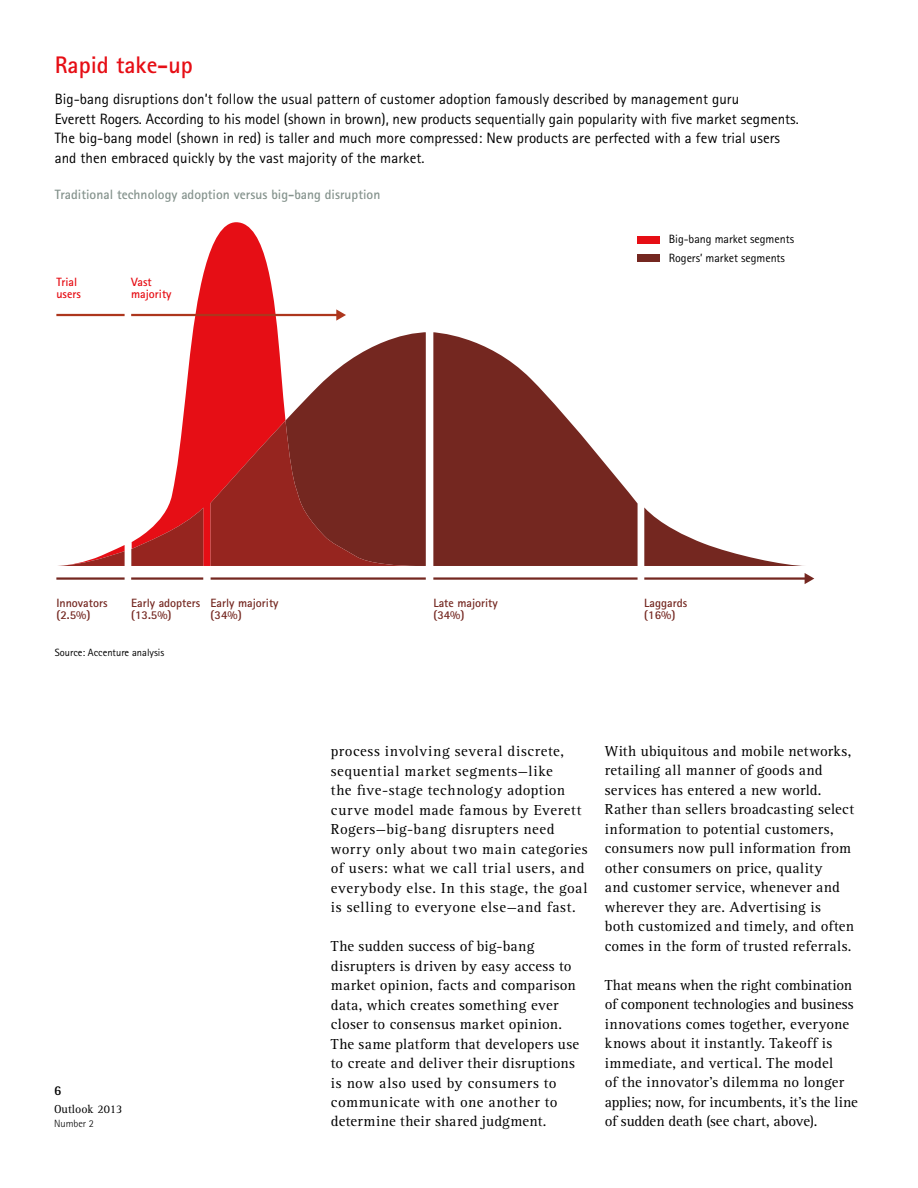
<style>
.page{position:relative;width:918px;height:1188px;background:#fff}
.page>*{position:absolute;margin:0;border:0;box-sizing:border-box;transform-origin:0 0}
.t1{font:700 24px "Agfa Rotis Sans Serif";color:#e60e15}
.t2{font:15px/19.5px "Agfa Rotis Serif";letter-spacing:.02em;color:#000}
.t3{font:15px/19.5px "Agfa Rotis Sans Serif";letter-spacing:.005em;color:#000}
.t4{font:15px/19.5px "Agfa Rotis Serif";color:#000}
.t5{font:700 13.5px "Agfa Rotis Sans Serif";color:#85938d}
.t6{font:700 13.5px "Agfa Rotis Semisans";color:#000}
.t7{font:700 12px/12px "Agfa Rotis Sans Serif";color:#742720}
.t8{font:12px "Agfa Rotis Sans Serif";letter-spacing:-.005em;color:#000}
.t9{font:700 12px/12px "Agfa Rotis Sans Serif";color:#e60e15}
.t10{font:12px "Agfa Rotis Serif";color:#000}
.t11{font:10.5px "Agfa Rotis Sans Serif";color:#000}
.t12{font:300 10.5px "Agfa Rotis Semisans";color:#000}
</style>
<div class="page">
<hr style="left:56px;top:577px;width:69px;height:3px;background:#742720">
<hr style="left:131px;top:577px;width:72px;height:3px;background:#742720">
<hr style="left:211px;top:577px;width:215px;height:3px;background:#742720">
<hr style="left:433px;top:577px;width:205px;height:3px;background:#742720">
<hr style="left:644px;top:577px;width:162px;height:3px;background:#742720">
<svg style="left:805px;top:573px;width:9px;height:11px"></svg>
<svg style="left:433px;top:332px;width:205px;height:234px;fill:#742720"></svg>
<svg style="left:644px;top:507px;width:160px;height:59px"></svg>
<svg style="left:132px;top:222px;width:154px;height:344px"></svg>
<svg style="left:58px;top:545px;width:67px;height:21px"></svg>
<svg style="left:211px;top:331px;width:215px;height:235px;background:#9e3733"></svg>
<svg style="left:131px;top:508px;width:72px;height:58px"></svg>
<hr style="left:131px;top:314px;width:207px;height:2px;background:#ad361d">
<svg style="left:336px;top:309px;width:10px;height:12px"></svg>
<hr style="left:56px;top:314px;width:69px;height:2px;background:#ad361d">
<div style="left:638px;top:254px;width:22px;height:8px;background:#742720"></div>
<div style="left:638px;top:236px;width:22px;height:8px;background:#e60e15"></div>
<h1 class="t1" style="left:55px;top:49px;width:140px">Rapid take-up</h1>
<p class="t3" style="left:55px;top:89px;width:746px">Big-bang disruptions don’t follow the usual pattern of customer adoption famously described by management guru<br>Everett Rogers. According to his model (shown in brown), new products sequentially gain popularity with five market segments.<br>The big-bang model (shown in red) is taller and much more compressed: New products are perfected with a few trial users and then embraced quickly by the vast majority of the market.</p>
<p class="t5" style="left:55px;top:186px;width:327px">Traditional technology adoption versus big-bang disruption</p>
<p class="t8" style="left:669px;top:232px;width:127px">Big-bang market segments</p>
<p class="t9" style="left:56px;top:275px;width:26px">Trial users</p>
<p class="t9" style="left:131px;top:275px;width:42px">Vast majority</p>
<p class="t8" style="left:669px;top:251px;width:118px">Rogers’ market segments</p>
<p class="t7" style="left:56px;top:596px;width:53px">Innovators (2.5%)</p>
<p class="t7" style="left:131px;top:596px;width:71px">Early adopters (13.5%)</p>
<p class="t7" style="left:211px;top:596px;width:69px">Early majority (34%)</p>
<p class="t7" style="left:433px;top:596px;width:66px">Late majority (34%)</p>
<p class="t7" style="left:644px;top:596px;width:44px">Laggards (16%)</p>
<p class="t11" style="left:55px;top:647px;width:111px">Source: Accenture analysis</p>
<p class="t6" style="left:54px;top:1082px;width:9px">6</p>
<p class="t10" style="left:54px;top:1102px;width:70px">Outlook 2013</p>
<p class="t12" style="left:54px;top:1117px;width:42px">Number 2</p>
<p class="t2" style="left:331px;top:742px;width:258px">process involving several discrete, sequential market segments—like<br>the five-stage technology adoption curve model made famous by Everett Rogers—big-bang disrupters need worry only about two main categories of users: what we call trial users, and everybody else. In this stage, the goal is selling to everyone else—and fast.</p>
<p class="t2" style="left:331px;top:937px;width:250px">The sudden success of big-bang disrupters is driven by easy access to market opinion, facts and comparison data, which creates something ever closer to consensus market opinion.<br>The same platform that developers use to create and deliver their disruptions is now also used by consumers to communicate with one another to determine their shared judgment.</p>
<p class="t2" style="left:605px;top:742px;width:251px">With ubiquitous and mobile networks, retailing all manner of goods and services has entered a new world.<br>Rather than sellers broadcasting select information to potential customers, consumers now pull information from other consumers on price, quality<br>and customer service, whenever and wherever they are. Advertising is<br>both customized and timely, and often comes in the form of trusted referrals.</p>
<p class="t4" style="left:605px;top:976px;width:254px">That means when the right combination of component technologies and business innovations comes together, everyone knows about it instantly. Takeoff is immediate, and vertical. The model<br>of the innovator’s dilemma no longer applies; now, for incumbents, it’s the line of sudden death (see chart, above).</p>
</div>
